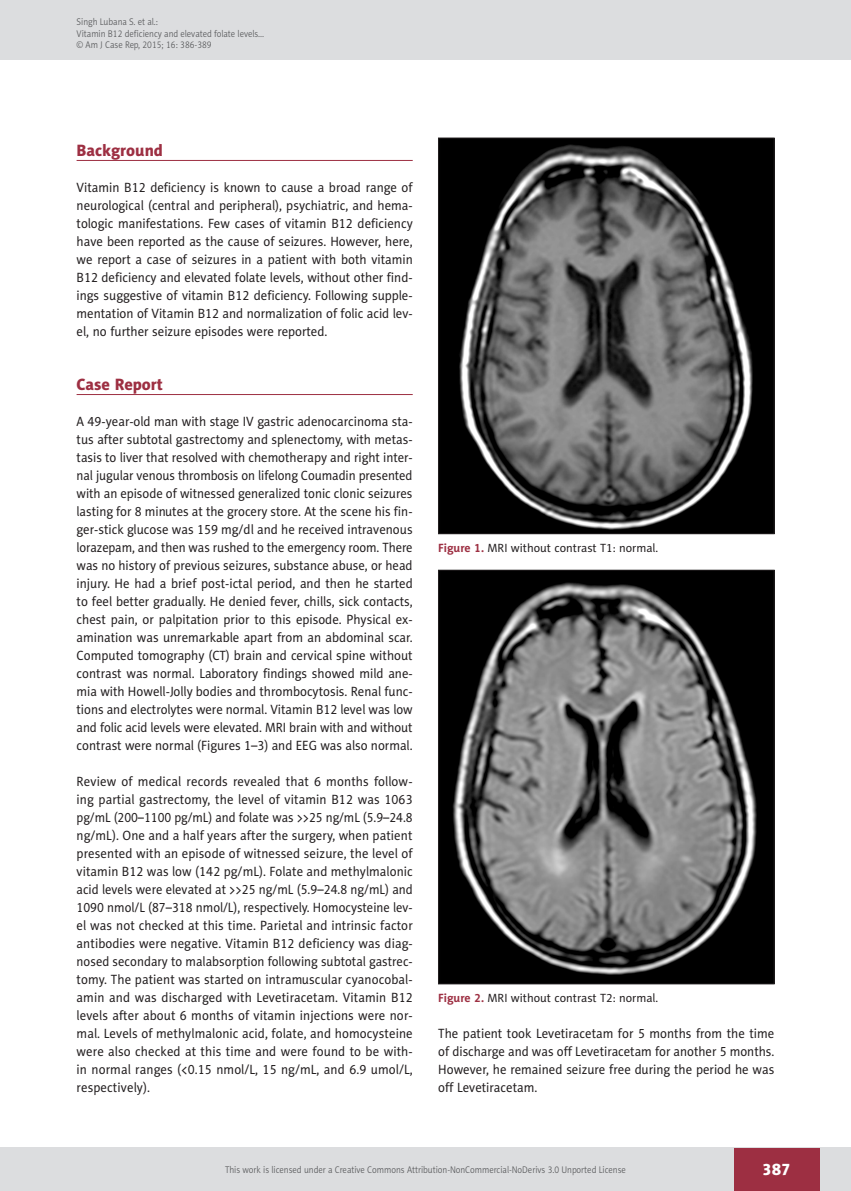
<style>
.page{position:relative;width:851px;height:1191px;background:#fff}
.page>*{position:absolute;margin:0;border:0;box-sizing:border-box;transform-origin:0 0}
.AJCR_Headline_1{font:16.5px "Naomi Sans EFN Heavy";color:#9d2f42}
.t1{font:16.5px "Naomi Sans EFN Heavy";color:#fff}
.AJCR_Body{font:13.5px/18px "Naomi Sans EFN";color:#231f20;text-align:justify;scale:.95 1}
.AJCR_Rycina_tytul{font:12px "Naomi Sans EFN";color:#231f20}
.AJCR_pagina_zywa{font:9.75px/11.2px "Naomi Sans EFN Light";color:#57585a;scale:.9 1}
.AJCR_pagina_sygnatur{font:9.75px "Naomi Sans EFN Light";color:#57585a;scale:.9 1}
.s1{font-weight:700;color:#9d2f42}
</style>
<div class="page">
<hr style="left:77px;top:160px;width:335px;height:1px;background:#9d2f42">
<hr style="left:77px;top:394px;width:335px;height:1px;background:#9d2f42">
<img style="left:440px;top:140px;width:332px;height:392px">
<div style="left:438px;top:138px;width:336px;height:396px;border:1px solid #231f20"></div>
<img style="left:440px;top:572px;width:332px;height:410px">
<div style="left:438px;top:570px;width:336px;height:414px;border:1px solid #231f20"></div>
<div style="left:0;top:1148px;width:850px;height:43px;background:#dcdddf"></div>
<div style="left:733px;top:1147px;width:86px;height:43px;background:#9d2f42"></div>
<div style="left:0;top:0;width:850px;height:60px;background:#dcdddf"></div>
<p class="AJCR_pagina_zywa" style="left:77px;top:16px;width:210px">Singh Lubana S. et al.:<br>Vitamin B12 deficiency and elevated folate levels...</p>
<p class="AJCR_pagina_sygnatur" style="left:77px;top:39px;width:152px">© Am J Case Rep, 2015; 16: 386-389</p>
<p class="AJCR_Headline_1" style="left:77px;top:140px;width:88px">Background</p>
<p class="AJCR_Body" style="left:77px;top:178px;width:355px">Vitamin B12 deficiency is known to cause a broad range of neurological (central and peripheral), psychiatric, and hema&shy;tologic manifestations. Few cases of vitamin B12 deficiency have been reported as the cause of seizures. However, here, we report a case of seizures in a patient with both vitamin B12 deficiency and elevated folate levels, without other find&shy;ings suggestive of vitamin B12 deficiency. Following supple&shy;mentation of Vitamin B12 and normalization of folic acid lev&shy;el, no further seizure episodes were reported.</p>
<p class="AJCR_Headline_1" style="left:77px;top:374px;width:88px">Case Report</p>
<p class="AJCR_Body" style="left:77px;top:412px;width:355px">A 49-year-old man with stage IV gastric adenocarcinoma sta&shy;tus after subtotal gastrectomy and splenectomy, with metas&shy;tasis to liver that resolved with chemotherapy and right inter&shy;nal jugular venous thrombosis on lifelong Coumadin presented with an episode of witnessed generalized tonic clonic seizures lasting for 8 minutes at the grocery store. At the scene his fin&shy;ger-stick glucose was 159 mg/dl and he received intravenous lorazepam, and then was rushed to the emergency room. There was no history of previous seizures, substance abuse, or head injury. He had a brief post-ictal period, and then he started to feel better gradually. He denied fever, chills, sick contacts, chest pain, or palpitation prior to this episode. Physical ex&shy;amination was unremarkable apart from an abdominal scar.<br>Computed tomography (CT) brain and cervical spine without contrast was normal. Laboratory findings showed mild ane&shy;mia with Howell-Jolly bodies and thrombocytosis. Renal func&shy;tions and electrolytes were normal. Vitamin B12 level was low and folic acid levels were elevated. MRI brain with and without contrast were normal (Figures 1–3) and EEG was also normal.</p>
<p class="AJCR_Body" style="left:77px;top:772px;width:355px">Review of medical records revealed that 6 months follow&shy;ing partial gastrectomy, the level of vitamin B12 was 1063 pg/mL (200–1100 pg/mL) and folate was &gt;&gt;25 ng/mL (5.9–24.8 ng/mL). One and a half years after the surgery, when patient presented with an episode of witnessed seizure, the level of vitamin B12 was low (142 pg/mL). Folate and methylmalonic acid levels were elevated at &gt;&gt;25 ng/mL (5.9–24.8 ng/mL) and 1090 nmol/L (87–318 nmol/L), respectively. Homocysteine lev&shy;el was not checked at this time. Parietal and intrinsic factor antibodies were negative. Vitamin B12 deficiency was diag&shy;nosed secondary to malabsorption following subtotal gastrec&shy;tomy. The patient was started on intramuscular cyanocobal&shy;amin and was discharged with Levetiracetam. Vitamin B12 levels after about 6 months of vitamin injections were nor&shy;mal. Levels of methylmalonic acid, folate, and homocysteine were also checked at this time and were found to be with&shy;in normal ranges (&lt;0.15 nmol/L, 15 ng/mL, and 6.9 umol/L, respectively).</p>
<p class="AJCR_Rycina_tytul" style="left:438px;top:541px;width:221px"><span class="s1">Figure 1.</span> MRI without contrast T1: normal.</p>
<p class="AJCR_Rycina_tytul" style="left:438px;top:991px;width:221px"><span class="s1">Figure 2.</span> MRI without contrast T2: normal.</p>
<p class="AJCR_Body" style="left:438px;top:1024px;width:355px">The patient took Levetiracetam for 5 months from the time of discharge and was off Levetiracetam for another 5 months.<br>However, he remained seizure free during the period he was off Levetiracetam.</p>
<p class="AJCR_pagina_zywa" style="left:225px;top:1164px;width:447px">This work is licensed under a Creative Commons Attribution-NonCommercial-NoDerivs 3.0 Unported License</p>
<p class="t1" style="left:762px;top:1159px;width:30px">387</p>
</div>
